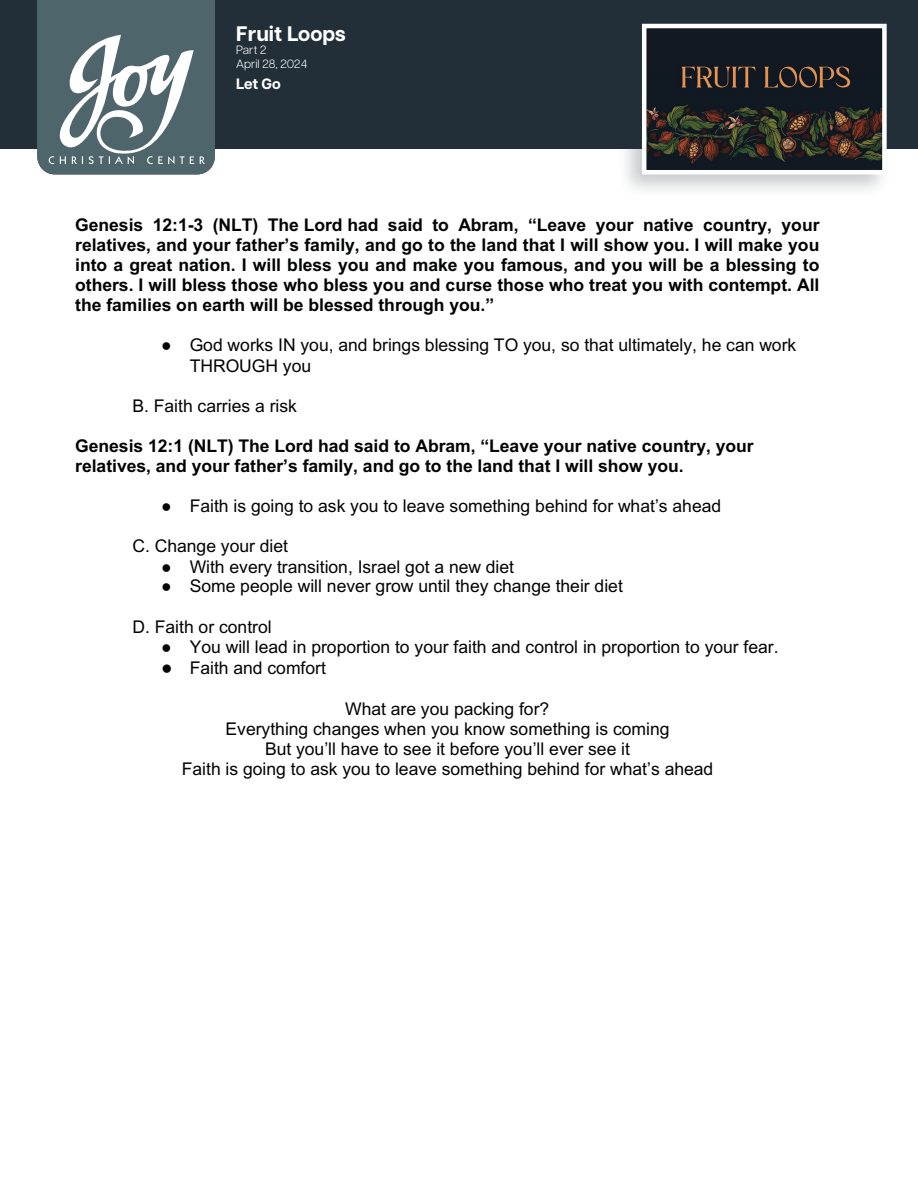
<style>
.page{position:relative;width:918px;height:1188px;background:#fff}
.page>*{position:absolute;margin:0;border:0;box-sizing:border-box;transform-origin:0 0}
.t1{font:700 21px "Articulat CF";color:#fff}
.t2{font:17.55px/20.1px "Arial";color:#020304}
.t3{font:700 17.55px/20.1px "Arial";color:#020304;text-align:justify}
.t4{font:700 15px "Articulat CF";color:#fff}
.t5{font:300 12px/13.5px "Articulat CF";color:#fff}
.s1{font-family:"Times New Roman"}
.s2{font-family:"Times New Roman";font-size:19.05px}
</style>
<div class="page">
<div style="left:0;top:0;width:918px;height:149px;background:#222f38"></div>
<div style="left:617px;top:18px;width:276px;height:181px;background:#222f38;opacity:.25"></div>
<svg style="left:640px;top:22px;width:249px;height:155px;background:#3b3c3c"></svg>
<svg style="left:37px;top:0;width:178px;height:174px;background:#6d8086"></svg>
<p class="t1" style="left:236px;top:18px;width:111px">Fruit Loops</p>
<p class="t5" style="left:236px;top:42px;width:72px">Part 2<br>April 28, 2024</p>
<p class="t4" style="left:236px;top:72px;width:46px">Let Go</p>
<p class="t3" style="left:75px;top:215px;width:746px">Genesis 12:1-3 (NLT) The Lord had said to Abram, “Leave your native country, your relatives, and your father’s family, and go to the land that I will show you. I will make you into a great nation. I will bless you and make you famous, and you will be a blessing to others. I will bless those who bless you and curse those who treat you with contempt. All the families on earth will be blessed through you.”</p>
<p class="t2" style="left:190px;top:335px;width:608px;text-indent:-29px"><span class="s1">●</span> God works IN you, and brings blessing TO you, so that ultimately, he can work<br>THROUGH you</p>
<p class="t2" style="left:132px;top:395px;width:166px">B. Faith carries a risk</p>
<p class="t3" style="left:75px;top:436px;width:680px">Genesis 12:1 (NLT) The Lord had said to Abram, “Leave your native country, your relatives, and your father’s family, and go to the land that I will show you.</p>
<p class="t2" style="left:161px;top:496px;width:562px"><span class="s1">●</span> Faith is going to ask you to leave something behind for what’s ahead</p>
<p class="t2" style="left:132px;top:536px;width:157px">C. Change your diet</p>
<p class="t2" style="left:161px;top:556px;width:355px"><span class="s1">●</span> With every transition, Israel got a new diet</p>
<p class="t2" style="left:161px;top:576px;width:463px"><span class="s1">●</span> Some people will never grow until they change their diet</p>
<p class="t2" style="left:133px;top:617px;width:141px">D. Faith or control</p>
<p class="t2" style="left:161px;top:636px;width:619px"><span class="s1">●</span> You will lead in proportion to your faith and control in proportion to your fear.</p>
<p class="t2" style="left:161px;top:658px;width:166px"><span class="s2">●</span> Faith and comfort</p>
<p class="t2" style="left:182px;top:698px;width:533px;text-align:center">What are you packing for?<br>Everything changes when you know something is coming<br>But you’ll have to see it before you’ll ever see it<br>Faith is going to ask you to leave something behind for what’s ahead</p>
</div>
